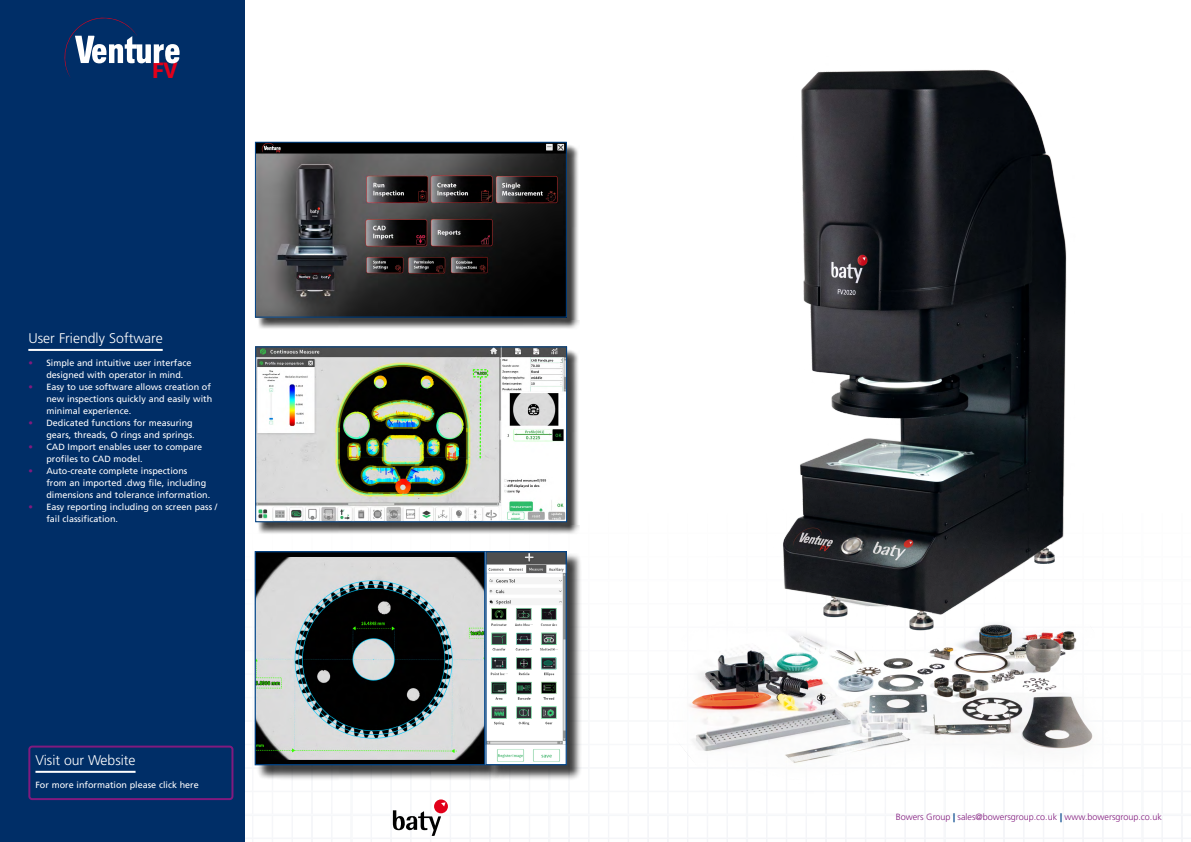
<style>
.page{position:relative;width:1191px;height:842px;background:#fff}
.page>*{position:absolute;margin:0;border:0;box-sizing:border-box;transform-origin:0 0}
.t1{font:800 24px "Mukta Mahee";color:#e2001a}
.t2{font:14px "Frutiger LT 45 Lt";color:#fff}
.t3{font:9px/12px "Frutiger LT 55 Rm";color:#fff}
.t4{font:9px "Frutiger LT 45 Lt";color:#811a7e}
.s1{color:#811a7e}
.s2{font-family:"Frutiger LT 75 Blk";color:#004489}
</style>
<div class="page">
<svg style="left:254px;top:522px;width:937px;height:320px"></svg>
<div style="left:0;top:0;width:245px;height:842px;background:#002e67"></div>
<div style="left:28px;top:746px;width:205px;height:54px;border:2px solid #811a7e;border-radius:3px"></div>
<hr style="left:35px;top:771px;width:101px;height:2px;background:#fff">
<svg style="left:64px;top:17px;width:116px;height:61px"></svg>
<hr style="left:28px;top:349px;width:135px;height:2px;background:#fff">
<div style="left:256px;top:553px;width:244px;height:227px;background:#000;opacity:.75"></div>
<img style="left:257px;top:553px;width:226px;height:210px">
<div style="left:255px;top:551px;width:230px;height:214px;border:1px solid #004489"></div>
<div style="left:487px;top:553px;width:95px;height:227px;background:#000;opacity:.75"></div>
<div style="left:485px;top:551px;width:82px;height:214px;border:1px solid #004489"></div>
<img style="left:645px;top:70px;width:495px;height:729px">
<div style="left:256px;top:143px;width:323px;height:187px;background:#000;opacity:.75"></div>
<img style="left:257px;top:144px;width:308px;height:172px">
<div style="left:255px;top:142px;width:312px;height:176px;border:1px solid #004489"></div>
<div style="left:257px;top:348px;width:322px;height:186px;background:#000;opacity:.75"></div>
<img style="left:257px;top:348px;width:308px;height:172px">
<div style="left:255px;top:346px;width:312px;height:176px;border:1px solid #004489"></div>
<h1 class="t1" style="left:152px;top:56px;width:27px">FV</h1>
<h2 class="t2" style="left:28px;top:330px;width:136px">User Friendly Software</h2>
<p class="t3" style="left:46px;top:357px;width:147px;text-indent:-18px"><span class="s1">•</span> Simple and intuitive user interface designed with operator in mind.</p>
<p class="t3" style="left:46px;top:381px;width:167px;text-indent:-18px"><span class="s1">•</span> Easy to use software allows creation of new inspections quickly and easily with minimal experience.</p>
<p class="t3" style="left:28px;top:417px;width:168px;text-align:right"><span class="s1">•</span> Dedicated functions for measuring gears, threads, O rings and springs.</p>
<p class="t3" style="left:46px;top:441px;width:157px;text-indent:-18px"><span class="s1">•</span> CAD Import enables user to compare profiles to CAD model.</p>
<p class="t3" style="left:46px;top:465px;width:165px;text-indent:-18px"><span class="s1">•</span> Auto-create complete inspections<br>from an imported .dwg file, including dimensions and tolerance information.</p>
<p class="t3" style="left:46px;top:501px;width:173px;text-indent:-18px"><span class="s1">•</span> Easy reporting including on screen pass / fail classification.</p>
<h2 class="t2" style="left:35px;top:752px;width:102px">Visit our Website</h2>
<p class="t3" style="left:35px;top:779px;width:165px">For more information please click here</p>
<p class="t4" style="left:895px;top:812px;width:268px">Bowers Group <span class="s2">|</span> sales@bowersgroup.co.uk <span class="s2">|</span> www.bowersgroup.co.uk</p>
</div>
